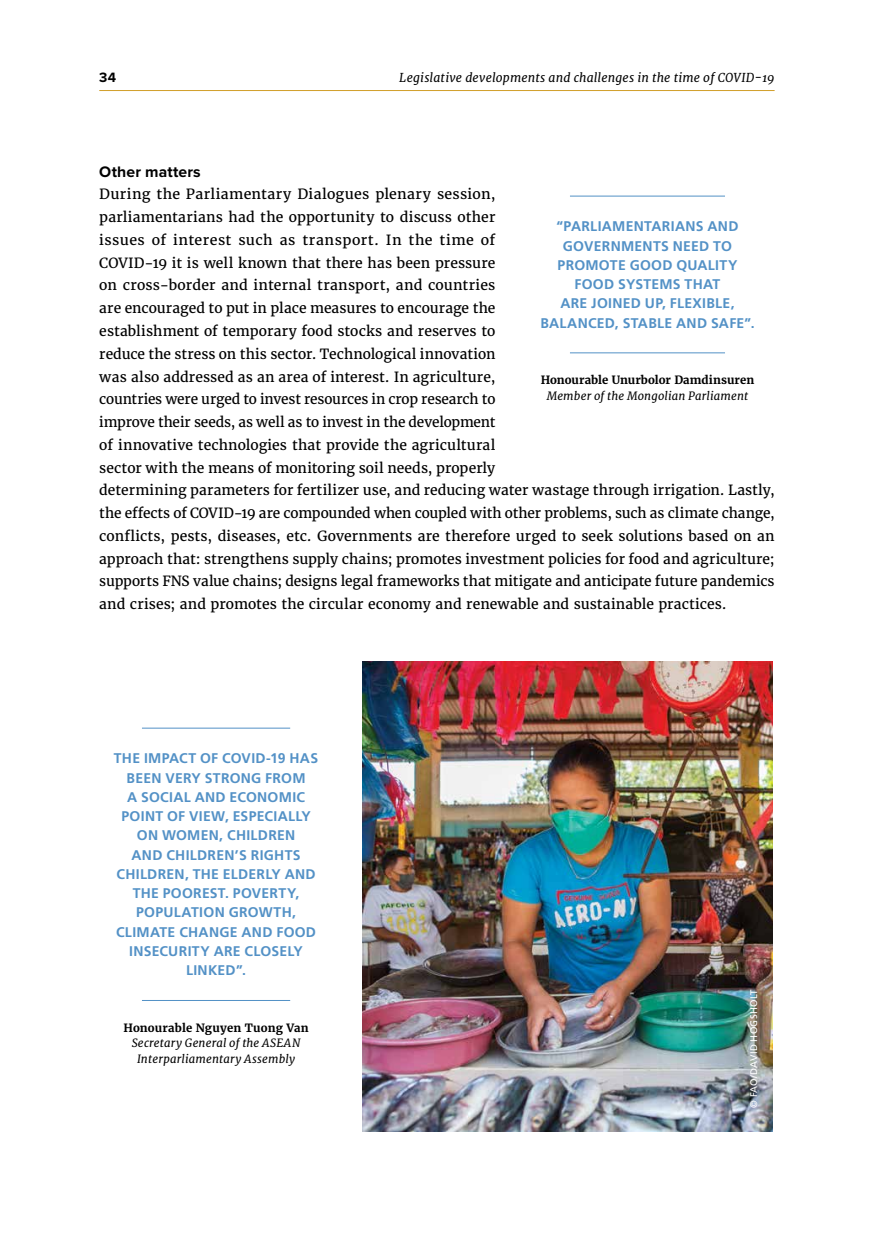
<style>
.page{position:relative;width:874px;height:1241px;background:#fff}
.page>*{position:absolute;margin:0;border:0;box-sizing:border-box;transform-origin:0 0}
.t1{font:700 15.75px "Proxima Nova";letter-spacing:.01em;color:#000}
.t2{font:14px/22.8px "Merriweather";letter-spacing:.005em;color:#000}
.t3{font:700 14px/19.2px "Frutiger LT Std";letter-spacing:.02em;color:#5391c6;text-align:center}
.t4{font:700 14px "Proxima Nova";color:#000}
.t5{font:italic 12.25px "Merriweather";letter-spacing:.01em;color:#000}
.t6{font:italic 11.38px/15.8px "Merriweather";letter-spacing:.015em;color:#000;text-align:center}
.t7{font:700 11.38px "Merriweather";letter-spacing:.005em;color:#000}
.t8{font:9.62px "Frutiger LT Std";letter-spacing:.025em;color:#fff}
</style>
<div class="page">
<hr style="left:99px;top:90px;width:675px;height:1px;background:#d19f2a">
<hr style="left:569px;top:196px;width:155px;height:1px;background:#5391c6">
<hr style="left:569px;top:352px;width:155px;height:1px;background:#5391c6">
<hr style="left:142px;top:727px;width:148px;height:1px;background:#5391c6">
<hr style="left:142px;top:999px;width:148px;height:1px;background:#5391c6">
<img style="left:362px;top:661px;width:410px;height:469px">
<p class="t4" style="left:99px;top:67px;width:18px">34</p>
<p class="t5" style="left:399px;top:69px;width:376px">Legislative developments and challenges in the time of COVID-19</p>
<p class="t1" style="left:99px;top:160px;width:103px">Other matters</p>
<p class="t2" style="left:99px;top:183px;width:676px">During the Parliamentary Dialogues plenary session,<br>parliamentarians had the opportunity to discuss other<br>issues of interest such as transport. In the time of<br>COVID-19 it is well known that there has been pressure<br>on cross-border and internal transport, and countries<br>are encouraged to put in place measures to encourage the<br>establishment of temporary food stocks and reserves to<br>reduce the stress on this sector. Technological innovation<br>was also addressed as an area of interest. In agriculture,<br>countries were urged to invest resources in crop research to<br>improve their seeds, as well as to invest in the development<br>of innovative technologies that provide the agricultural<br>sector with the means of monitoring soil needs, properly<br>determining parameters for fertilizer use, and reducing water wastage through irrigation. Lastly, the effects of COVID-19 are compounded when coupled with other problems, such as climate change, conflicts, pests, diseases, etc. Governments are therefore urged to seek solutions based on an approach that: strengthens supply chains; promotes investment policies for food and agriculture; supports FNS value chains; designs legal frameworks that mitigate and anticipate future pandemics and crises; and promotes the circular economy and renewable and sustainable practices.</p>
<p class="t3" style="left:540px;top:217px;width:216px">“PARLIAMENTARIANS AND<br>GOVERNMENTS NEED TO<br>PROMOTE GOOD QUALITY<br>FOOD SYSTEMS THAT<br>ARE JOINED UP, FLEXIBLE,<br>BALANCED, STABLE AND SAFE”.</p>
<p class="t7" style="left:540px;top:372px;width:215px">Honourable Unurbolor Damdinsuren</p>
<p class="t6" style="left:546px;top:388px;width:203px">Member of the Mongolian Parliament</p>
<p class="t3" style="left:114px;top:748px;width:206px">THE IMPACT OF COVID-19 HAS<br>BEEN VERY STRONG FROM<br>A SOCIAL AND ECONOMIC<br>POINT OF VIEW, ESPECIALLY<br>ON WOMEN, CHILDREN<br>AND CHILDREN’S RIGHTS<br>CHILDREN, THE ELDERLY AND<br>THE POOREST. POVERTY,<br>POPULATION GROWTH,<br>CLIMATE CHANGE AND FOOD<br>INSECURITY ARE CLOSELY<br>LINKED”.</p>
<p class="t7" style="left:123px;top:1019px;width:187px">Honourable Nguyen Tuong Van</p>
<p class="t6" style="left:132px;top:1035px;width:170px">Secretary General of the ASEAN<br>Interparliamentary Assembly</p>
<p class="t8" style="left:747px;top:1107px;width:120px;rotate:-90deg">© FAO/DAVID HOGSHOLT</p>
</div>
